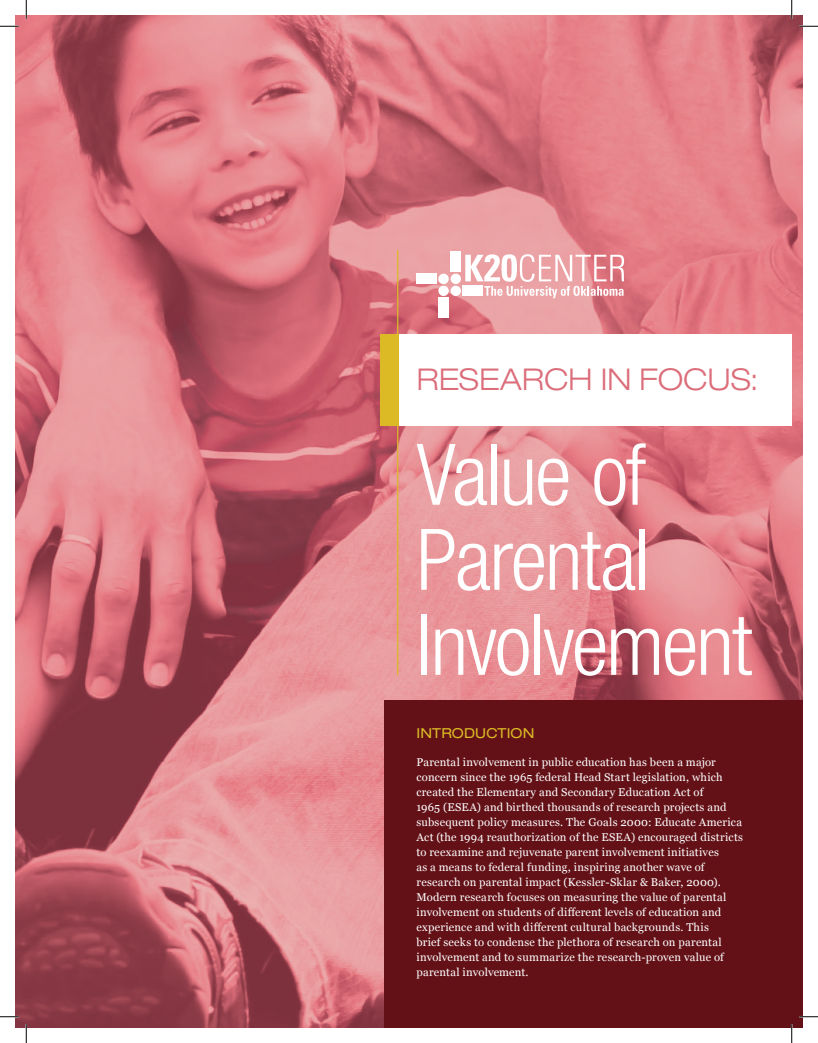
<style>
.page{position:relative;width:818px;height:1043px;background:#fff}
.page>*{position:absolute;margin:0;border:0;box-sizing:border-box;transform-origin:0 0}
.t1{font:300 condensed 85px/85px "Helvetica Neue LT Std";letter-spacing:-.025em;color:#fff}
.t2{font:300 expanded 30px "Helvetica Neue LT Std";color:#dc6d7a}
.t3{font:expanded 13.75px "Helvetica Neue LT Std";letter-spacing:.01em;color:#dbba25}
.t4{font:11.25px/15px "Georgia";letter-spacing:.02em;color:#fff}
</style>
<div class="page">
<img style="left:15px;top:15px;width:42px;height:1013px">
<img style="left:57px;top:1027px;width:703px;height:1px">
<img style="left:16px;top:15px;width:786px;height:1012px">
<div style="left:384px;top:699px;width:418px;height:328px;background:#631117"></div>
<div style="left:398px;top:334px;width:393px;height:91px;background:#fff"></div>
<div style="left:438px;top:286px;width:11px;height:10px;background:#fff;border-radius:50%"></div>
<div style="left:438px;top:297px;width:10px;height:21px;background:#fff"></div>
<div style="left:450px;top:286px;width:11px;height:10px;background:#fff;border-radius:50%"></div>
<div style="left:462px;top:286px;width:21px;height:10px;background:#fff"></div>
<div style="left:438px;top:274px;width:11px;height:10px;background:#fff;border-radius:50%"></div>
<div style="left:416px;top:274px;width:21px;height:10px;background:#fff"></div>
<div style="left:450px;top:274px;width:11px;height:10px;background:#fff;border-radius:50%"></div>
<div style="left:451px;top:251px;width:10px;height:21px;background:#fff"></div>
<svg style="left:465px;top:254px;width:159px;height:44px"></svg>
<hr style="left:397px;top:250px;width:1px;height:425px;background:#dbba25">
<div style="left:380px;top:334px;width:18px;height:91px;background:#dbba25"></div>
<svg style="left:0;top:25px;width:19px;height:2px"></svg>
<svg style="left:799px;top:25px;width:19px;height:2px"></svg>
<svg style="left:0;top:1015px;width:19px;height:2px"></svg>
<svg style="left:799px;top:1015px;width:19px;height:2px"></svg>
<svg style="left:25px;top:0;width:2px;height:19px"></svg>
<svg style="left:25px;top:1024px;width:2px;height:18px"></svg>
<svg style="left:790px;top:0;width:2px;height:19px"></svg>
<svg style="left:790px;top:1024px;width:2px;height:18px"></svg>
<h2 class="t2" style="left:416px;top:361px;width:343px">RESEARCH IN FOCUS:</h2>
<h1 class="t1" style="left:416px;top:431px;width:337px">Value of<br>Parental<br>Involvement</h1>
<p class="t3" style="left:416px;top:724px;width:119px">INTRODUCTION</p>
<p class="t4" style="left:416px;top:754px;width:328px">Parental involvement in public education has been a major concern since the 1965 federal Head Start legislation, which created the Elementary and Secondary Education Act of<br>1965 (ESEA) and birthed thousands of research projects and subsequent policy measures. The Goals 2000: Educate America Act (the 1994 reauthorization of the ESEA) encouraged districts to reexamine and rejuvenate parent involvement initiatives<br>as a means to federal funding, inspiring another wave of research on parental impact (Kessler-Sklar &amp; Baker, 2000).<br>Modern research focuses on measuring the value of parental involvement on students of different levels of education and experience and with different cultural backgrounds. This<br>brief seeks to condense the plethora of research on parental involvement and to summarize the research-proven value of parental involvement.</p>
</div>
